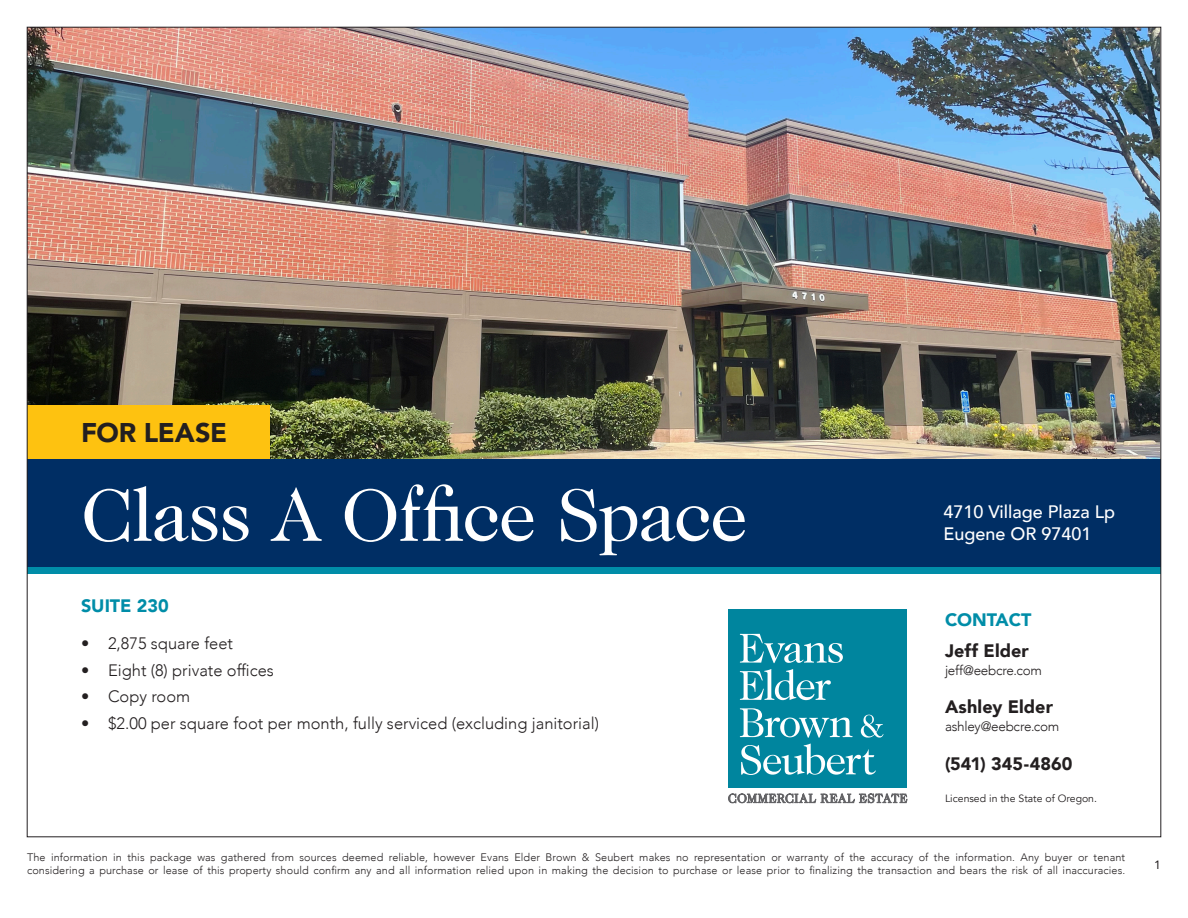
<style>
.page{position:relative;width:1188px;height:918px;background:#fff}
.page>*{position:absolute;margin:0;border:0;box-sizing:border-box;transform-origin:0 0}
.Headline_50_White{font:75px "Caslon 224 Std";letter-spacing:-.015em;color:#fff}
.For_Lease_Sale{font:900 27px "Avenir";letter-spacing:-.01em;color:#231f20}
.Contact_Name{font:900 18px "Avenir";letter-spacing:.005em;color:#231f20}
.Headline_Address_White{font:500 18px "Avenir";color:#fff}
.Subhead{font:900 18px "Avenir";color:#008da8}
.t1{font:300 16.5px "Avenir";color:#231f20}
.Contact_Email{font:300 13.5px "Avenir";letter-spacing:-.02em;color:#231f20}
.t2{font:12px "Avenir";color:#231f20}
.t3{font:300 10.8px/12.8px "Avenir";letter-spacing:.01em;color:#231f20}
.t4{font:10.5px "Avenir";color:#231f20}
</style>
<div class="page">
<img style="left:29px;top:29px;width:1130px;height:430px">
<div style="left:728px;top:609px;width:179px;height:179px;background:#00859e"></div>
<svg style="left:740px;top:708px;width:143px;height:67px"></svg>
<svg style="left:740px;top:669px;width:91px;height:31px"></svg>
<svg style="left:740px;top:634px;width:103px;height:29px"></svg>
<svg style="left:728px;top:793px;width:179px;height:10px"></svg>
<div style="left:27px;top:405px;width:243px;height:54px;background:#fec210"></div>
<div style="left:27px;top:459px;width:1134px;height:108px;background:#002e64"></div>
<div style="left:27px;top:567px;width:1134px;height:7px;background:#008da8"></div>
<p class="For_Lease_Sale" style="left:81px;top:410px;width:148px">FOR LEASE</p>
<p class="Headline_50_White" style="left:81px;top:472px;width:668px">Class A Office Space</p>
<p class="Subhead" style="left:81px;top:590px;width:89px">SUITE 230</p>
<p class="t1" style="left:81px;top:634px;width:154px">• 2,875 square feet</p>
<p class="t1" style="left:81px;top:660px;width:195px">• Eight (8) private offices</p>
<p class="t1" style="left:81px;top:687px;width:111px">• Copy room</p>
<p class="t1" style="left:81px;top:714px;width:520px">• $2.00 per square foot per month, fully serviced (excluding janitorial)</p>
<p class="Headline_Address_White" style="left:944px;top:496px;width:173px">4710 Village Plaza Lp</p>
<p class="Headline_Address_White" style="left:944px;top:518px;width:150px">Eugene OR 97401</p>
<p class="Subhead" style="left:945px;top:604px;width:88px">CONTACT</p>
<p class="Contact_Name" style="left:945px;top:635px;width:85px">Jeff Elder</p>
<p class="Contact_Email" style="left:945px;top:662px;width:98px">jeff@eebcre.com</p>
<p class="Contact_Name" style="left:945px;top:692px;width:109px">Ashley Elder</p>
<p class="Contact_Email" style="left:945px;top:719px;width:116px">ashley@eebcre.com</p>
<p class="Contact_Name" style="left:945px;top:748px;width:129px">(541) 345-4860</p>
<p class="t4" style="left:945px;top:792px;width:154px">Licensed in the State of Oregon.</p>
<p class="t3" style="left:27px;top:851px;width:1100px">The information in this package was gathered from sources deemed reliable, however Evans Elder Brown &amp; Seubert makes no representation or warranty of the accuracy of the information. Any buyer or tenant considering a purchase or lease of this property should confirm any and all information relied upon in making the decision to purchase or lease prior to finalizing the transaction and bears the risk of all inaccuracies.</p>
<p class="t2" style="left:1154px;top:855px;width:8px">1</p>
</div>
